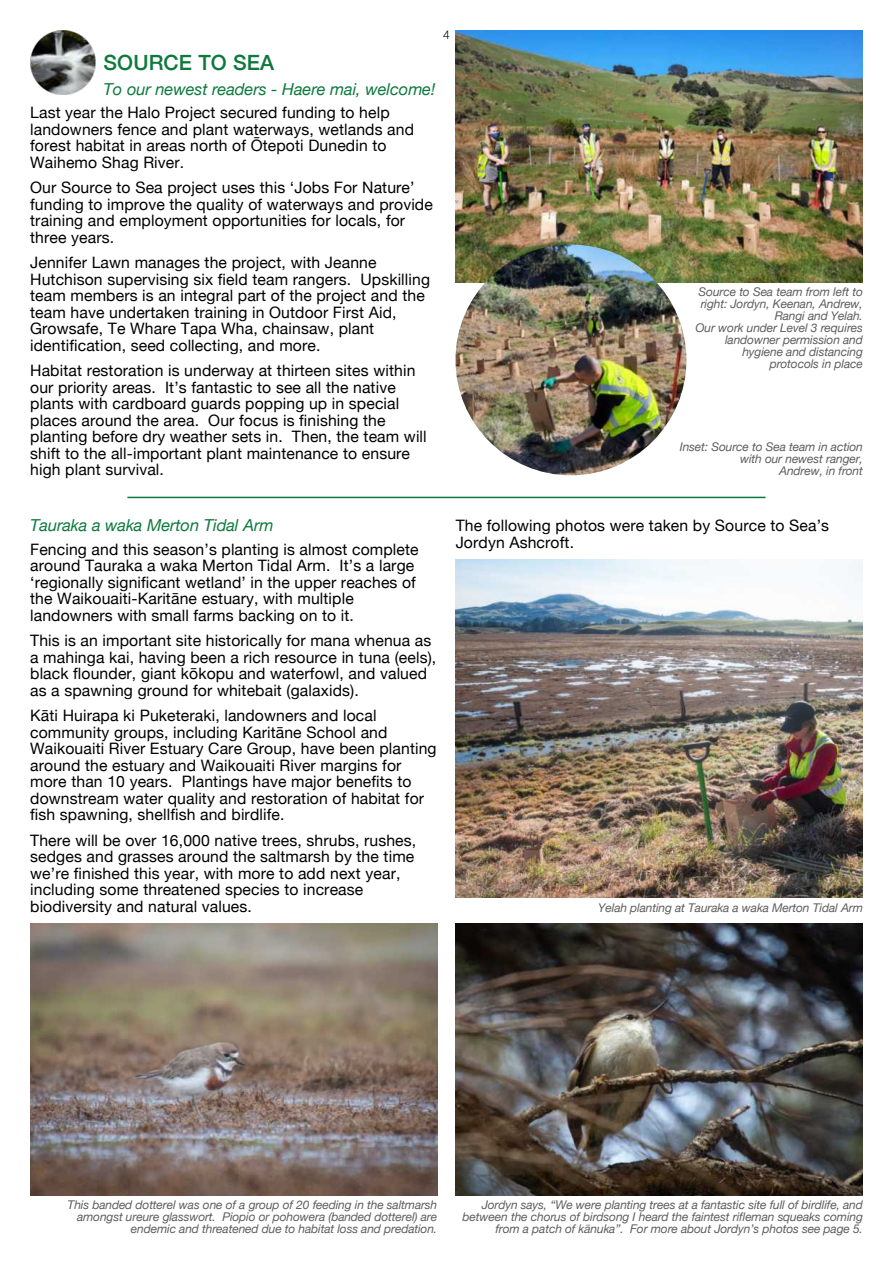
<style>
.page{position:relative;width:893px;height:1263px;background:#fff}
.page>*{position:absolute;margin:0;border:0;box-sizing:border-box;transform-origin:0 0}
.t1{font:500 21px "Helvetica Neue";letter-spacing:.005em;color:#0d793d}
.t2{font:italic 16.5px "Helvetica Neue";letter-spacing:-.005em;color:#0d793d}
.t3{font:15.75px/16.5px "Helvetica Neue";letter-spacing:.01em;color:#000}
.t4{font:italic 12px/12px "Helvetica Neue";letter-spacing:-.01em;color:#5e5e5e;text-align:right}
.t5{font:300 12px "Helvetica Neue";color:#000}
</style>
<div class="page">
<img style="left:30px;top:30px;width:65px;height:65px">
<img style="left:455px;top:30px;width:407px;height:253px">
<img style="left:455px;top:245px;width:231px;height:230px;border-radius:50%">
<hr style="left:127px;top:497px;width:638px;height:1px;background:#0d793d">
<img style="left:30px;top:924px;width:407px;height:271px">
<img style="left:455px;top:560px;width:407px;height:338px">
<img style="left:455px;top:924px;width:407px;height:271px">
<h1 class="t1" style="left:103px;top:49px;width:172px">SOURCE TO SEA</h1>
<p class="t2" style="left:104px;top:79px;width:333px">To our newest readers - Haere mai, welcome!</p>
<p class="t3" style="left:30px;top:104px;width:385px">Last year the Halo Project secured funding to help landowners fence and plant waterways, wetlands and forest habitat in areas north of Ōtepoti Dunedin to Waihemo Shag River.</p>
<p class="t3" style="left:30px;top:179px;width:404px">Our Source to Sea project uses this ‘Jobs For Nature’ funding to improve the quality of waterways and provide training and employment opportunities for locals, for three years.</p>
<p class="t3" style="left:30px;top:254px;width:401px">Jennifer Lawn manages the project, with Jeanne Hutchison supervising six field team rangers. Upskilling team members is an integral part of the project and the team have undertaken training in Outdoor First Aid, Growsafe, Te Whare Tapa Wha, chainsaw, plant identification, seed collecting, and more.</p>
<p class="t3" style="left:30px;top:362px;width:398px">Habitat restoration is underway at thirteen sites within our priority areas. It’s fantastic to see all the native plants with cardboard guards popping up in special places around the area. Our focus is finishing the planting before dry weather sets in. Then, the team will shift to the all-important plant maintenance to ensure high plant survival.</p>
<p class="t5" style="left:443px;top:27px;width:8px">4</p>
<p class="t4" style="left:695px;top:286px;width:169px">Source to Sea team from left to right: Jordyn, Keenan, Andrew,<br>Rangi and Yelah.<br>Our work under Level 3 requires landowner permission and hygiene and distancing protocols in place</p>
<p class="t4" style="left:679px;top:441px;width:185px">Inset: Source to Sea team in action with our newest ranger,<br>Andrew, in front</p>
<p class="t2" style="left:30px;top:516px;width:245px">Tauraka a waka Merton Tidal Arm</p>
<p class="t3" style="left:30px;top:541px;width:390px">Fencing and this season’s planting is almost complete around Tauraka a waka Merton Tidal Arm. It’s a large ‘regionally significant wetland’ in the upper reaches of the Waikouaiti-Karitāne estuary, with multiple landowners with small farms backing on to it.</p>
<p class="t3" style="left:30px;top:632px;width:407px">This is an important site historically for mana whenua as a mahinga kai, having been a rich resource in tuna (eels), black flounder, giant kōkopu and waterfowl, and valued as a spawning ground for whitebait (galaxids).</p>
<p class="t3" style="left:30px;top:707px;width:408px">Kāti Huirapa ki Puketeraki, landowners and local community groups, including Karitāne School and Waikouaiti River Estuary Care Group, have been planting around the estuary and Waikouaiti River margins for more than 10 years. Plantings have major benefits to downstream water quality and restoration of habitat for fish spawning, shellfish and birdlife.</p>
<p class="t3" style="left:30px;top:832px;width:387px">There will be over 16,000 native trees, shrubs, rushes, sedges and grasses around the saltmarsh by the time we’re finished this year, with more to add next year, including some threatened species to increase biodiversity and natural values.</p>
<p class="t3" style="left:455px;top:517px;width:375px">The following photos were taken by Source to Sea’s<br>Jordyn Ashcroft.</p>
<p class="t4" style="left:598px;top:901px;width:266px">Yelah planting at Tauraka a waka Merton Tidal Arm</p>
<p class="t4" style="left:68px;top:1199px;width:371px">This banded dotterel was one of a group of 20 feeding in the saltmarsh amongst ureure glasswort. Piopio or pohowera (banded dotterel) are endemic and threatened due to habitat loss and predation.</p>
<p class="t4" style="left:462px;top:1199px;width:402px">Jordyn says, “We were planting trees at a fantastic site full of birdlife, and between the chorus of birdsong I heard the faintest rifleman squeaks coming from a patch of kānuka”. For more about Jordyn’s photos see page 5.</p>
</div>
